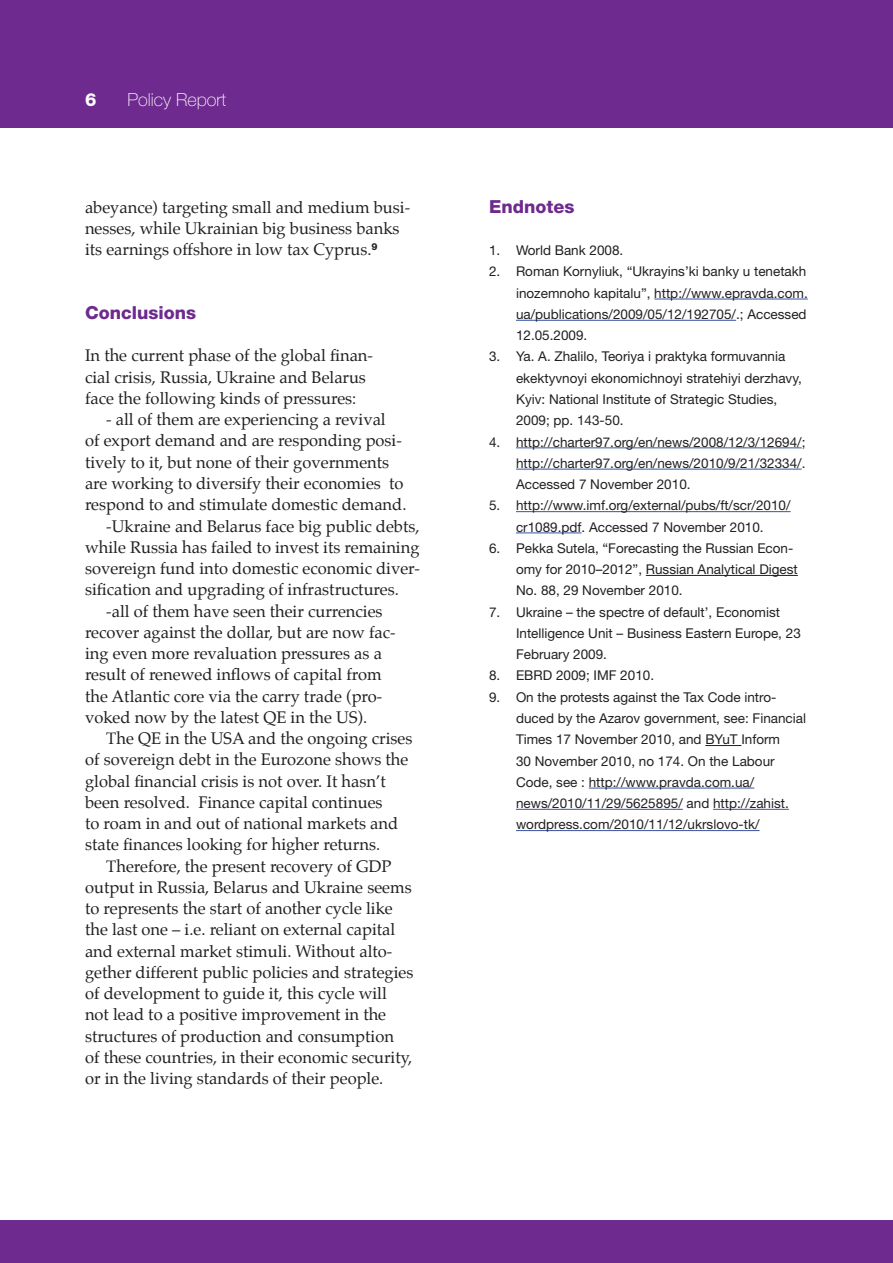
<style>
.page{position:relative;width:893px;height:1263px;background:#fff}
.page>*{position:absolute;margin:0;border:0;box-sizing:border-box;transform-origin:0 0}
.t1{font:800 18px "Helvetica Neue LT Std";color:#6e2a8e}
.t2{font:100 18px "Helvetica Neue LT Std";color:#fff}
.t3{font:800 18px "Helvetica Neue LT Std";color:#fff}
.t4{font:16.5px/21.3px "Palatino";color:#231f20}
.t5{font:13.5px/21.3px "Helvetica Neue LT Std";color:#231f20}
</style>
<div class="page">
<div style="left:0;top:1220px;width:893px;height:43px;background:#6e2a8e"></div>
<div style="left:0;top:0;width:893px;height:128px;background:#6e2a8e"></div>
<hr style="left:654px;top:299px;width:154px;height:1px;background:#3853a3">
<hr style="left:516px;top:320px;width:220px;height:1px;background:#3853a3">
<hr style="left:516px;top:447px;width:286px;height:1px;background:#3853a3">
<hr style="left:516px;top:469px;width:286px;height:1px;background:#3853a3">
<hr style="left:516px;top:511px;width:275px;height:1px;background:#3853a3">
<hr style="left:516px;top:533px;width:66px;height:1px;background:#3853a3">
<hr style="left:646px;top:575px;width:152px;height:1px;background:#231f20">
<hr style="left:705px;top:745px;width:36px;height:1px;background:#231f20">
<hr style="left:589px;top:788px;width:165px;height:1px;background:#3853a3">
<hr style="left:516px;top:809px;width:167px;height:1px;background:#3853a3">
<hr style="left:713px;top:809px;width:76px;height:1px;background:#3853a3">
<hr style="left:516px;top:830px;width:244px;height:1px;background:#3853a3">
<p class="t3" style="left:85px;top:89px;width:13px">6</p>
<p class="t2" style="left:128px;top:90px;width:100px">Policy Report</p>
<p class="t4" style="left:85px;top:196px;width:327px">abeyance) targeting small and medium busi&shy;nesses, while Ukrainian big business banks its earnings offshore in low tax Cyprus.<sup>9</sup></p>
<p class="t1" style="left:85px;top:302px;width:113px">Conclusions</p>
<p class="t4" style="left:85px;top:345px;width:289px">In the current phase of the global finan&shy;cial crisis, Russia, Ukraine and Belarus face the following kinds of pressures:</p>
<p class="t4" style="left:106px;top:409px;width:281px">- all of them are experiencing a revival</p>
<p class="t4" style="left:85px;top:430px;width:318px">of export demand and are responding posi-</p>
<p class="t4" style="left:85px;top:451px;width:306px">tively to it, but none of their governments</p>
<p class="t4" style="left:85px;top:473px;width:320px">are working to diversify their economies to</p>
<p class="t4" style="left:85px;top:494px;width:323px">respond to and stimulate domestic demand.</p>
<p class="t4" style="left:106px;top:515px;width:315px">-Ukraine and Belarus face big public debts,</p>
<p class="t4" style="left:85px;top:536px;width:336px">while Russia has failed to invest its remaining</p>
<p class="t4" style="left:85px;top:558px;width:336px">sovereign fund into domestic economic diver-</p>
<p class="t4" style="left:85px;top:579px;width:315px">sification and upgrading of infrastructures.</p>
<p class="t4" style="left:106px;top:600px;width:278px">-all of them have seen their currencies</p>
<p class="t4" style="left:85px;top:621px;width:312px">recover against the dollar, but are now fac-</p>
<p class="t4" style="left:85px;top:643px;width:298px">ing even more revaluation pressures as a</p>
<p class="t4" style="left:85px;top:664px;width:298px">result of renewed inflows of capital from</p>
<p class="t4" style="left:85px;top:685px;width:299px">the Atlantic core via the carry trade (pro-</p>
<p class="t4" style="left:85px;top:706px;width:284px">voked now by the latest QE in the US).</p>
<p class="t4" style="left:106px;top:728px;width:308px">The QE in the USA and the ongoing crises</p>
<p class="t4" style="left:85px;top:749px;width:325px">of sovereign debt in the Eurozone shows the</p>
<p class="t4" style="left:85px;top:770px;width:302px">global financial crisis is not over. It hasn’t</p>
<p class="t4" style="left:85px;top:791px;width:299px">been resolved. Finance capital continues</p>
<p class="t4" style="left:85px;top:813px;width:315px">to roam in and out of national markets and</p>
<p class="t4" style="left:85px;top:834px;width:297px">state finances looking for higher returns.</p>
<p class="t4" style="left:106px;top:855px;width:287px">Therefore, the present recovery of GDP</p>
<p class="t4" style="left:85px;top:876px;width:328px">output in Russia, Belarus and Ukraine seems</p>
<p class="t4" style="left:85px;top:898px;width:309px">to represents the start of another cycle like</p>
<p class="t4" style="left:85px;top:919px;width:312px">the last one – i.e. reliant on external capital</p>
<p class="t4" style="left:85px;top:940px;width:309px">and external market stimuli. Without alto-</p>
<p class="t4" style="left:85px;top:961px;width:330px">gether different public policies and strategies</p>
<p class="t4" style="left:85px;top:983px;width:303px">of development to guide it, this cycle will</p>
<p class="t4" style="left:85px;top:1004px;width:303px">not lead to a positive improvement in the</p>
<p class="t4" style="left:85px;top:1025px;width:310px">structures of production and consumption</p>
<p class="t4" style="left:85px;top:1046px;width:329px">of these countries, in their economic security,</p>
<p class="t4" style="left:85px;top:1068px;width:300px">or in the living standards of their people.</p>
<p class="t1" style="left:489px;top:195px;width:87px">Endnotes</p>
<p class="t5" style="left:489px;top:239px;width:136px">1. World Bank 2008.</p>
<p class="t5" style="left:516px;top:261px;width:293px;text-align:justify;text-indent:-27px">2. Roman Kornyliuk, “Ukrayins’ki banky u tenetakh inozemnoho kapitalu”, http://www.epravda.com. ua/publications/2009/05/12/192705/.; Accessed 12.05.2009.</p>
<p class="t5" style="left:516px;top:346px;width:287px;text-indent:-27px">3. Ya. A. Zhalilo, Teoriya i praktyka formuvannia ekektyvnoyi ekonomichnoyi stratehiyi derzhavy, Kyiv: National Institute of Strategic Studies, 2009; pp. 143-50.</p>
<p class="t5" style="left:516px;top:431px;width:291px;text-align:justify;text-indent:-27px">4. http://charter97.org/en/news/2008/12/3/12694/; http://charter97.org/en/news/2010/9/21/32334/.<br>Accessed 7 November 2010.</p>
<p class="t5" style="left:489px;top:495px;width:303px;text-align:center">5. http://www.imf.org/external/pubs/ft/scr/2010/ cr1089.pdf. Accessed 7 November 2010.</p>
<p class="t5" style="left:516px;top:537px;width:283px;text-indent:-27px">6. Pekka Sutela, “Forecasting the Russian Econ&shy;omy for 2010–2012”, Russian Analytical Digest<br>No. 88, 29 November 2010.</p>
<p class="t5" style="left:516px;top:601px;width:286px;text-indent:-27px">7. Ukraine – the spectre of default’, Economist<br>Intelligence Unit – Business Eastern Europe, 23<br>February 2009.</p>
<p class="t5" style="left:489px;top:665px;width:167px">8. EBRD 2009; IMF 2010.</p>
<p class="t5" style="left:516px;top:686px;width:292px;text-indent:-27px">9. On the protests against the Tax Code intro&shy;duced by the Azarov government, see: Financial Times 17 November 2010, and BYuT Inform<br>30 November 2010, no 174. On the Labour Code, see : http://www.pravda.com.ua/ news/2010/11/29/5625895/ and http://zahist. wordpress.com/2010/11/12/ukrslovo-tk/</p>
</div>
